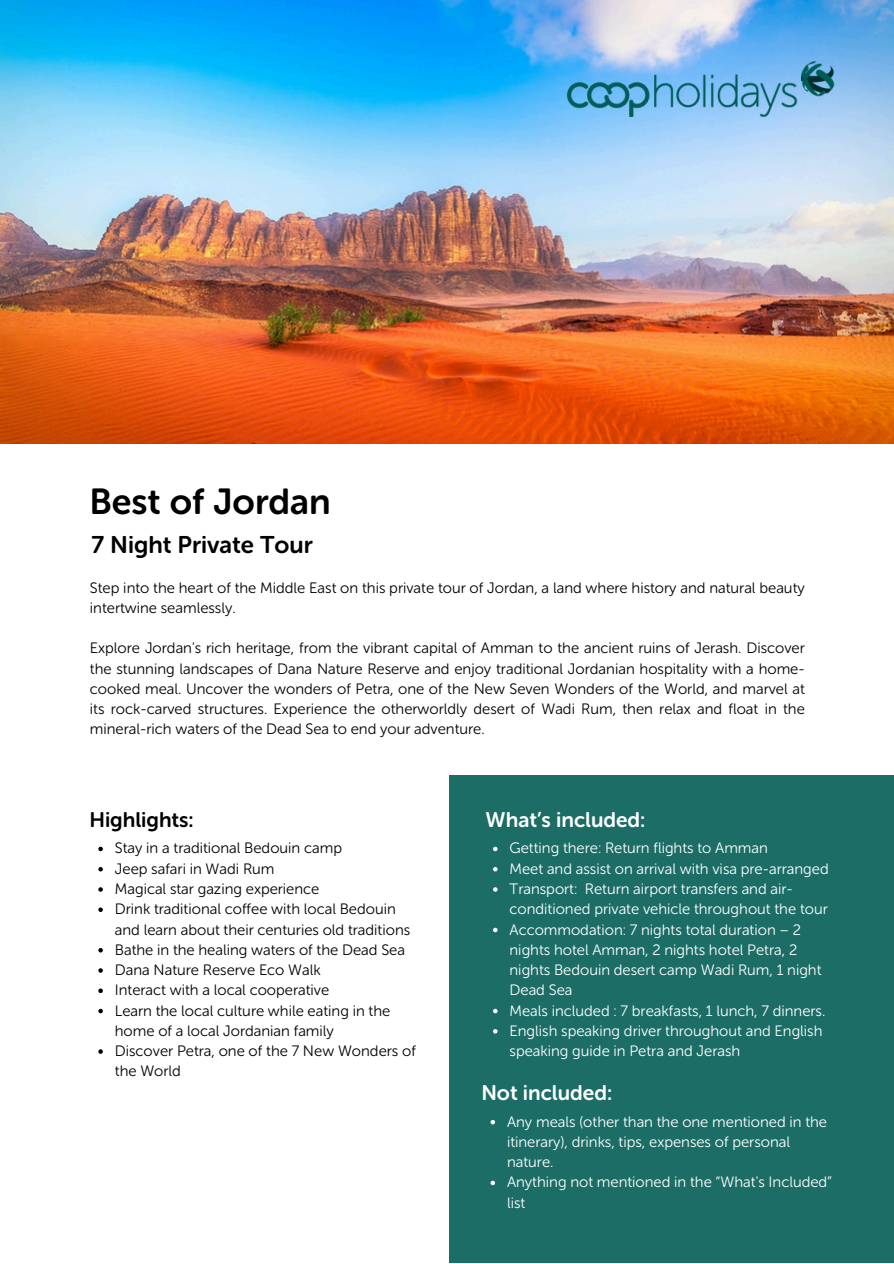
<style>
.page{position:relative;width:894px;height:1264px;background:#fff}
.page>*{position:absolute;margin:0;border:0;box-sizing:border-box;transform-origin:0 0}
.t1{font:36px "Museo Sans Rounded 700";color:#000}
.t2{font:24px "Museo Sans Rounded 700";color:#000}
.t3{font:21px "Museo Sans Rounded 700";color:#fff}
.t4{font:21px "Museo Sans Rounded 700";color:#000}
.t5{font:15px/20.2px "Museo Sans Rounded 300";color:#000}
.t6{font:15px/20.2px "Museo Sans Rounded 300";color:#fff}
</style>
<div class="page">
<div style="left:449px;top:775px;width:444px;height:488px;background:#1b6d66"></div>
<img style="left:0;top:0;width:893px;height:443px">
<img style="left:565px;top:62px;width:270px;height:55px">
<svg style="left:493px;top:846px;width:4px;height:5px"></svg>
<svg style="left:493px;top:867px;width:4px;height:4px"></svg>
<svg style="left:493px;top:887px;width:4px;height:4px"></svg>
<svg style="left:493px;top:927px;width:4px;height:5px"></svg>
<svg style="left:493px;top:1008px;width:4px;height:5px"></svg>
<svg style="left:493px;top:1029px;width:4px;height:4px"></svg>
<svg style="left:490px;top:1119px;width:5px;height:5px"></svg>
<svg style="left:490px;top:1180px;width:5px;height:5px"></svg>
<svg style="left:98px;top:846px;width:5px;height:5px"></svg>
<svg style="left:98px;top:867px;width:5px;height:4px"></svg>
<svg style="left:98px;top:887px;width:5px;height:4px"></svg>
<svg style="left:98px;top:907px;width:5px;height:5px"></svg>
<svg style="left:98px;top:948px;width:5px;height:4px"></svg>
<svg style="left:98px;top:968px;width:5px;height:4px"></svg>
<svg style="left:98px;top:988px;width:5px;height:5px"></svg>
<svg style="left:98px;top:1008px;width:5px;height:5px"></svg>
<svg style="left:98px;top:1049px;width:5px;height:4px"></svg>
<p class="t1" style="left:89px;top:479px;width:243px">Best of Jordan</p>
<p class="t2" style="left:92px;top:530px;width:223px">7 Night Private Tour</p>
<p class="t5" style="left:90px;top:577px;width:716px">Step into the heart of the Middle East on this private tour of Jordan, a land where history and natural beauty intertwine seamlessly.</p>
<p class="t5" style="left:90px;top:638px;width:716px;text-align:justify">Explore Jordan's rich heritage, from the vibrant capital of Amman to the ancient ruins of Jerash. Discover the stunning landscapes of Dana Nature Reserve and enjoy traditional Jordanian hospitality with a home&shy;cooked meal. Uncover the wonders of Petra, one of the New Seven Wonders of the World, and marvel at its rock-carved structures. Experience the otherworldly desert of Wadi Rum, then relax and float in the mineral-rich waters of the Dead Sea to end your adventure.</p>
<p class="t4" style="left:89px;top:807px;width:106px">Highlights:</p>
<p class="t5" style="left:115px;top:838px;width:228px">Stay in a traditional Bedouin camp</p>
<h3 class="t5" style="left:115px;top:858px;width:161px">Jeep safari in Wadi Rum</h3>
<p class="t5" style="left:115px;top:878px;width:206px">Magical star gazing experience</p>
<p class="t5" style="left:115px;top:899px;width:297px">Drink traditional coffee with local Bedouin and learn about their centuries old traditions</p>
<p class="t5" style="left:115px;top:939px;width:291px">Bathe in the healing waters of the Dead Sea</p>
<p class="t5" style="left:115px;top:959px;width:207px">Dana Nature Reserve Eco Walk</p>
<p class="t5" style="left:115px;top:980px;width:216px">Interact with a local cooperative</p>
<p class="t5" style="left:115px;top:1000px;width:277px">Learn the local culture while eating in the home of a local Jordanian family</p>
<h3 class="t5" style="left:115px;top:1040px;width:302px">Discover Petra, one of the 7 New Wonders of the World</h3>
<h1 class="t3" style="left:485px;top:807px;width:161px">What’s included:</h1>
<h2 class="t6" style="left:509px;top:838px;width:260px">Getting there: Return flights to Amman</h2>
<p class="t6" style="left:509px;top:858px;width:320px">Meet and assist on arrival with visa pre-arranged</p>
<p class="t6" style="left:509px;top:878px;width:319px">Transport: Return airport transfers and air&shy;conditioned private vehicle throughout the tour</p>
<h3 class="t6" style="left:509px;top:919px;width:313px">Accommodation: 7 nights total duration – 2 nights hotel Amman, 2 nights hotel Petra, 2 nights Bedouin desert camp Wadi Rum, 1 night Dead Sea</h3>
<p class="t6" style="left:509px;top:1000px;width:317px">Meals included : 7 breakfasts, 1 lunch, 7 dinners.</p>
<p class="t6" style="left:509px;top:1020px;width:314px">English speaking driver throughout and English speaking guide in Petra and Jerash</p>
<p class="t3" style="left:481px;top:1079px;width:132px">Not included:</p>
<p class="t6" style="left:507px;top:1111px;width:321px">Any meals (other than the one mentioned in the itinerary), drinks, tips, expenses of personal nature.</p>
<p class="t6" style="left:507px;top:1172px;width:326px">Anything not mentioned in the “What's Included” list</p>
</div>
